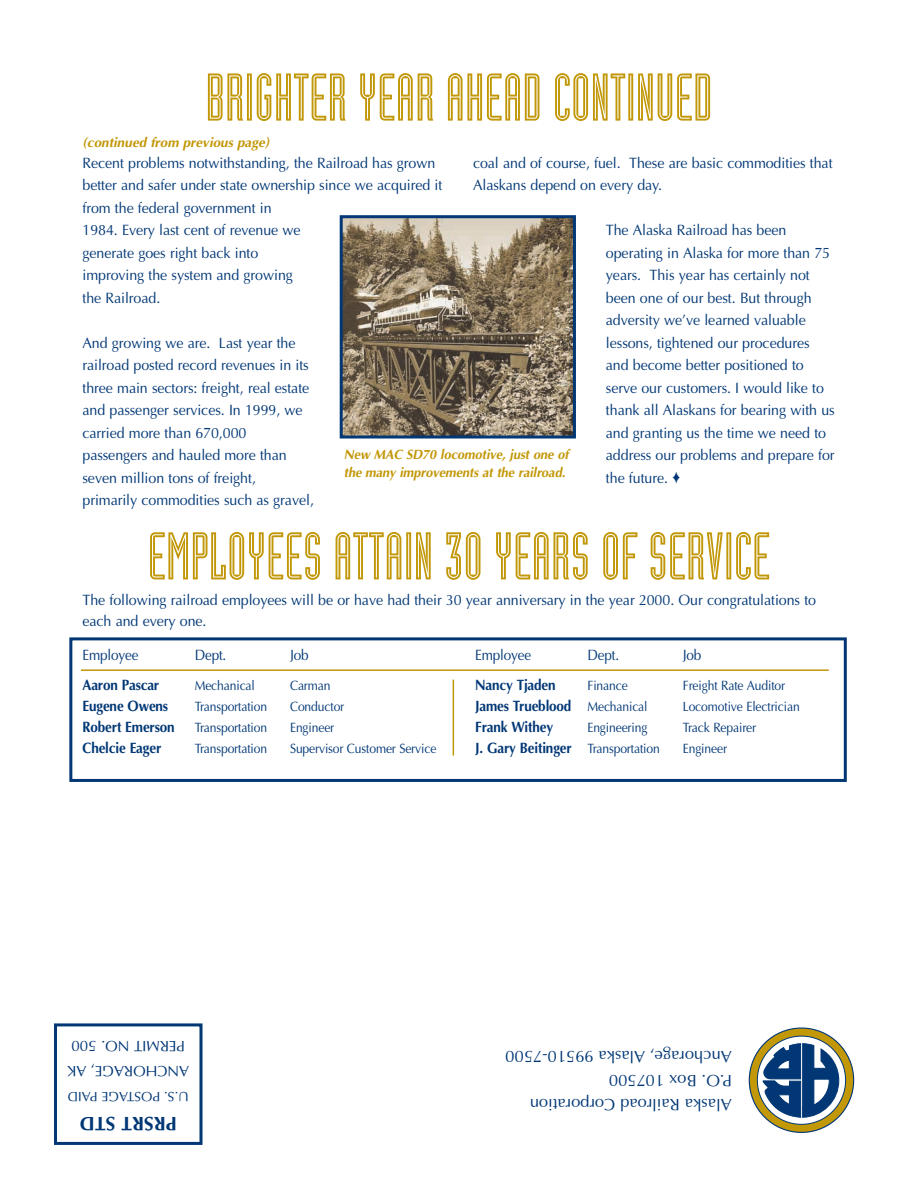
<style>
.page{position:relative;width:918px;height:1188px;background:#fff}
.page>*{position:absolute;margin:0;border:0;box-sizing:border-box;transform-origin:0 0}
.t1{font:66px "Industria Inline";color:#c29707}
.t2{font:700 19.5px "Optima";color:#013775}
.t3{font:16.5px/24px "Optima";color:#013775}
.t4{font:15px/22.5px "Optima";letter-spacing:-.005em;color:#013775;scale:.95 1}
.t5{font:700 15px "Optima";letter-spacing:-.01em;color:#013775;scale:.9 1}
.t6{font:15px "Optima";letter-spacing:-.005em;color:#013775;scale:.9 1}
.t7{font:15px/25.5px "Optima";letter-spacing:-.005em;color:#013775}
.t8{font:13.5px "Optima";letter-spacing:-.01em;color:#013775;scale:.9 1}
.t9{font:italic 700 13.5px/18px "Optima";color:#c29707;scale:.95 1}
.t10{font:italic 700 13.5px "Optima";color:#c29707}
.t11{font:13.5px "Optima";letter-spacing:-.01em;color:#013775}
.s1{font-weight:400;font-size:13.5px}
</style>
<div class="page">
<div style="left:69px;top:637px;width:778px;height:145px;border:3px solid #013775"></div>
<svg style="left:749px;top:1027px;width:105px;height:106px;background:#a48a1f"></svg>
<svg style="left:757px;top:1036px;width:89px;height:89px"></svg>
<svg style="left:762px;top:1043px;width:77px;height:75px"></svg>
<div style="left:54px;top:1023px;width:148px;height:122px;border:3px solid #013775"></div>
<img style="left:344px;top:219px;width:228px;height:216px">
<div style="left:340px;top:215px;width:236px;height:224px;border:3px solid #013775"></div>
<hr style="left:81px;top:669px;width:748px;height:2px;background:#c29707">
<hr style="left:453px;top:680px;width:1px;height:76px;background:#c29707">
<h1 class="t1" style="left:205px;top:73px;width:509px">BRIGHTER YEAR AHEAD CONTINUED</h1>
<p class="t10" style="left:82px;top:137px;width:191px">(continued from previous page)</p>
<p class="t4" style="left:473px;top:153px;width:380px">coal and of course, fuel. These are basic commodities that<br>Alaskans depend on every day.</p>
<p class="t4" style="left:606px;top:220px;width:242px">The Alaska Railroad has been operating in Alaska for more than 75 years. This year has certainly not been one of our best. But through adversity we’ve learned valuable lessons, tightened our procedures and become better positioned to serve our customers. I would like to thank all Alaskans for bearing with us and granting us the time we need to address our problems and prepare for the future. ♦</p>
<p class="t4" style="left:82px;top:153px;width:380px">Recent problems notwithstanding, the Railroad has grown better and safer under state ownership since we acquired it from the federal government in<br>1984. Every last cent of revenue we<br>generate goes right back into<br>improving the system and growing<br>the Railroad.</p>
<p class="t4" style="left:82px;top:333px;width:245px">And growing we are. Last year the railroad posted record revenues in its three main sectors: freight, real estate and passenger services. In 1999, we carried more than 670,000 passengers and hauled more than seven million tons of freight, primarily commodities such as gravel,</p>
<p class="t9" style="left:344px;top:447px;width:238px">New MAC SD70 locomotive, just one of the many improvements at the railroad.</p>
<h1 class="t1" style="left:148px;top:532px;width:624px">EMPLOYEES ATTAIN 30 YEARS OF SERVICE</h1>
<p class="t4" style="left:82px;top:590px;width:774px;line-height:21px">The following railroad employees will be or have had their 30 year anniversary in the year 2000. Our congratulations to each and every one.</p>
<p class="t6" style="left:82px;top:649px;width:64px">Employee</p>
<p class="t6" style="left:195px;top:649px;width:37px">Dept.</p>
<p class="t6" style="left:290px;top:649px;width:22px">Job</p>
<p class="t6" style="left:475px;top:649px;width:64px">Employee</p>
<p class="t6" style="left:587px;top:649px;width:37px">Dept.</p>
<p class="t6" style="left:683px;top:649px;width:22px">Job</p>
<p class="t5" style="left:82px;top:678px;width:87px">Aaron Pascar</p>
<p class="t8" style="left:195px;top:679px;width:68px">Mechanical</p>
<p class="t8" style="left:290px;top:679px;width:46px">Carman</p>
<p class="t5" style="left:82px;top:699px;width:97px">Eugene Owens</p>
<p class="t8" style="left:195px;top:700px;width:82px">Transportation</p>
<p class="t8" style="left:290px;top:700px;width:62px">Conductor</p>
<p class="t5" style="left:82px;top:720px;width:104px">Robert Emerson</p>
<p class="t8" style="left:195px;top:721px;width:82px">Transportation</p>
<p class="t8" style="left:290px;top:721px;width:51px">Engineer</p>
<p class="t5" style="left:82px;top:741px;width:89px">Chelcie Eager</p>
<p class="t8" style="left:195px;top:742px;width:82px">Transportation</p>
<p class="t8" style="left:290px;top:742px;width:164px">Supervisor Customer Service</p>
<p class="t5" style="left:475px;top:678px;width:91px">Nancy Tjaden</p>
<p class="t8" style="left:587px;top:679px;width:46px">Finance</p>
<p class="t8" style="left:683px;top:679px;width:115px">Freight Rate Auditor</p>
<p class="t5" style="left:475px;top:699px;width:193px">James Trueblood <span class="s1">Mechanical</span></p>
<p class="t8" style="left:683px;top:700px;width:131px">Locomotive Electrician</p>
<p class="t5" style="left:475px;top:720px;width:88px">Frank Withey</p>
<p class="t8" style="left:587px;top:721px;width:68px">Engineering</p>
<p class="t8" style="left:683px;top:721px;width:83px">Track Repairer</p>
<p class="t5" style="left:475px;top:741px;width:207px">J. Gary Beitinger <span class="s1">Transportation</span></p>
<p class="t8" style="left:683px;top:742px;width:51px">Engineer</p>
<p class="t7" style="left:189px;top:1082px;width:123px;rotate:-180deg">ANCHORAGE, AK<br>PERMIT NO. 500</p>
<p class="t11" style="left:189px;top:1102px;width:123px;rotate:-180deg">U.S. POSTAGE PAID</p>
<h2 class="t2" style="left:177px;top:1132px;width:98px;rotate:-180deg">PRSRT STD</h2>
<p class="t3" style="left:732px;top:1115px;width:228px;rotate:-180deg">Alaska Railroad Corporation<br>P.O. Box 107500<br>Anchorage, Alaska 99510-7500</p>
</div>
